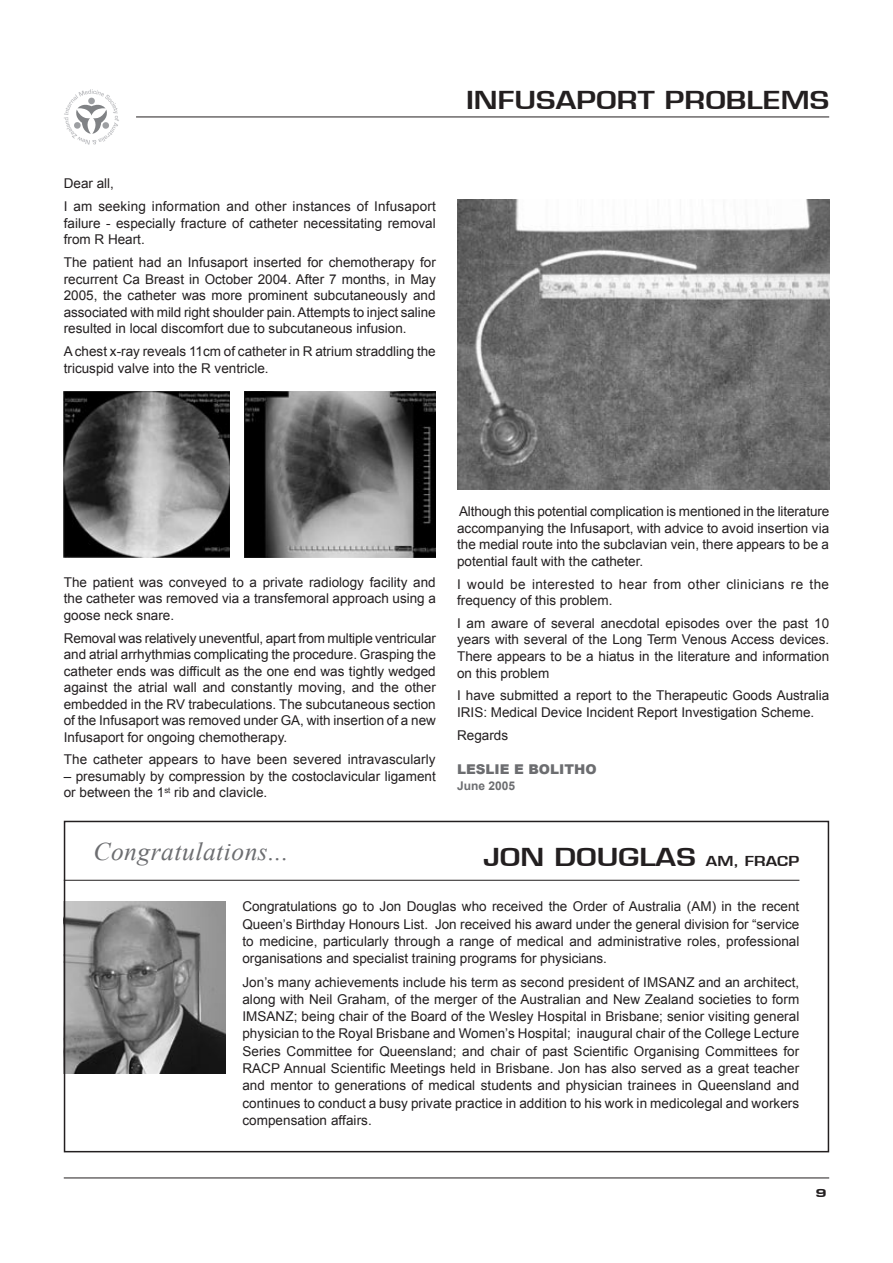
<style>
.page{position:relative;width:893px;height:1263px;background:#fff}
.page>*{position:absolute;margin:0;border:0;box-sizing:border-box;transform-origin:0 0}
.t1{font:700 27px "Eurose";color:#231f20}
.t2{font:italic 25.5px "Times New Roman";letter-spacing:.02em;color:#6c6d70}
.t3{font:13.5px/16.5px "Arial";color:#231f20;text-align:justify}
.t4{font:13.5px/16.5px "Arial";letter-spacing:.025em;color:#231f20}
.t5{font:900 13.5px "Arial";color:#6c6d70}
.t6{font:700 12px "Arial";color:#6c6d70}
.t7{font:800 12px "Eurose Wide";color:#231f20}
.s1{font-size:15px}
</style>
<div class="page">
<hr style="left:64px;top:1177px;width:765px;height:1px;background:#231f20">
<hr style="left:136px;top:117px;width:693px;height:1px;background:#231f20">
<svg style="left:64px;top:89px;width:55px;height:56px"></svg>
<img style="left:64px;top:391px;width:166px;height:166px">
<img style="left:244px;top:391px;width:192px;height:166px">
<img style="left:457px;top:200px;width:372px;height:289px">
<img style="left:66px;top:901px;width:159px;height:173px">
<hr style="left:64px;top:880px;width:735px;height:1px;background:#231f20">
<p class="t3" style="left:64px;top:172px;width:374px;line-height:23px">Dear all,<br>I am seeking information and other instances of Infusaport</p>
<p class="t3" style="left:64px;top:215px;width:374px">failure - especially fracture of catheter necessitating removal from R Heart.</p>
<p class="t3" style="left:64px;top:254px;width:374px">The patient had an Infusaport inserted for chemotherapy for recurrent Ca Breast in October 2004. After 7 months, in May 2005, the catheter was more prominent subcutaneously and associated with mild right shoulder pain. Attempts to inject saline resulted in local discomfort due to subcutaneous infusion.</p>
<p class="t3" style="left:64px;top:343px;width:374px">A chest x-ray reveals 11cm of catheter in R atrium straddling the tricuspid valve into the R ventricle.</p>
<h1 class="t1" style="left:466px;top:85px;width:365px">INFUSAPORT PROBLEMS</h1>
<p class="t3" style="left:64px;top:574px;width:374px">The patient was conveyed to a private radiology facility and the catheter was removed via a transfemoral approach using a goose neck snare.</p>
<p class="t3" style="left:64px;top:630px;width:374px">Removal was relatively uneventful, apart from multiple ventricular and atrial arrhythmias complicating the procedure. Grasping the catheter ends was difficult as the one end was tightly wedged against the atrial wall and constantly moving, and the other embedded in the RV trabeculations. The subcutaneous section of the Infusaport was removed under GA, with insertion of a new Infusaport for ongoing chemotherapy.</p>
<p class="t3" style="left:64px;top:751px;width:373px">The catheter appears to have been severed intravascularly</p>
<p class="t3" style="left:64px;top:768px;width:374px">– presumably by compression by the costoclavicular ligament or between the 1<sup>st</sup> rib and clavicle.</p>
<p class="t3" style="left:457px;top:503px;width:374px">Although this potential complication is mentioned in the literature accompanying the Infusaport, with advice to avoid insertion via the medial route into the subclavian vein, there appears to be a potential fault with the catheter.</p>
<p class="t4" style="left:457px;top:576px;width:373px">I would be interested to hear from other clinicians re the frequency of this problem.</p>
<p class="t3" style="left:457px;top:615px;width:374px">I am aware of several anecdotal episodes over the past 10 years with several of the Long Term Venous Access devices.<br>There appears to be a hiatus in the literature and information on this problem</p>
<p class="t3" style="left:457px;top:687px;width:374px">I have submitted a report to the Therapeutic Goods Australia<br>IRIS: Medical Device Incident Report Investigation Scheme.</p>
<p class="t3" style="left:457px;top:727px;width:53px">Regards</p>
<p class="t5" style="left:457px;top:759px;width:141px">LESLIE E BOLITHO</p>
<p class="t6" style="left:457px;top:778px;width:60px">June 2005</p>
<h2 class="t2" style="left:94px;top:834px;width:196px">Congratulations...</h2>
<h1 class="t1" style="left:483px;top:842px;width:318px">JON DOUGLAS <span class="s1">AM, FRACP</span></h1>
<p class="t3" style="left:242px;top:898px;width:558px;line-height:17.2px">Congratulations go to Jon Douglas who received the Order of Australia (AM) in the recent Queen’s Birthday Honours List. Jon received his award under the general division for “service to medicine, particularly through a range of medical and administrative roles, professional organisations and specialist training programs for physicians.</p>
<p class="t3" style="left:242px;top:973px;width:558px;line-height:17.2px">Jon’s many achievements include his term as second president of IMSANZ and an architect, along with Neil Graham, of the merger of the Australian and New Zealand societies to form IMSANZ; being chair of the Board of the Wesley Hospital in Brisbane; senior visiting general physician to the Royal Brisbane and Women’s Hospital; inaugural chair of the College Lecture Series Committee for Queensland; and chair of past Scientific Organising Committees for RACP Annual Scientific Meetings held in Brisbane. Jon has also served as a great teacher and mentor to generations of medical students and physician trainees in Queensland and continues to conduct a busy private practice in addition to his work in medicolegal and workers compensation affairs.</p>
<p class="t7" style="left:816px;top:1186px;width:13px">9</p>
</div>
